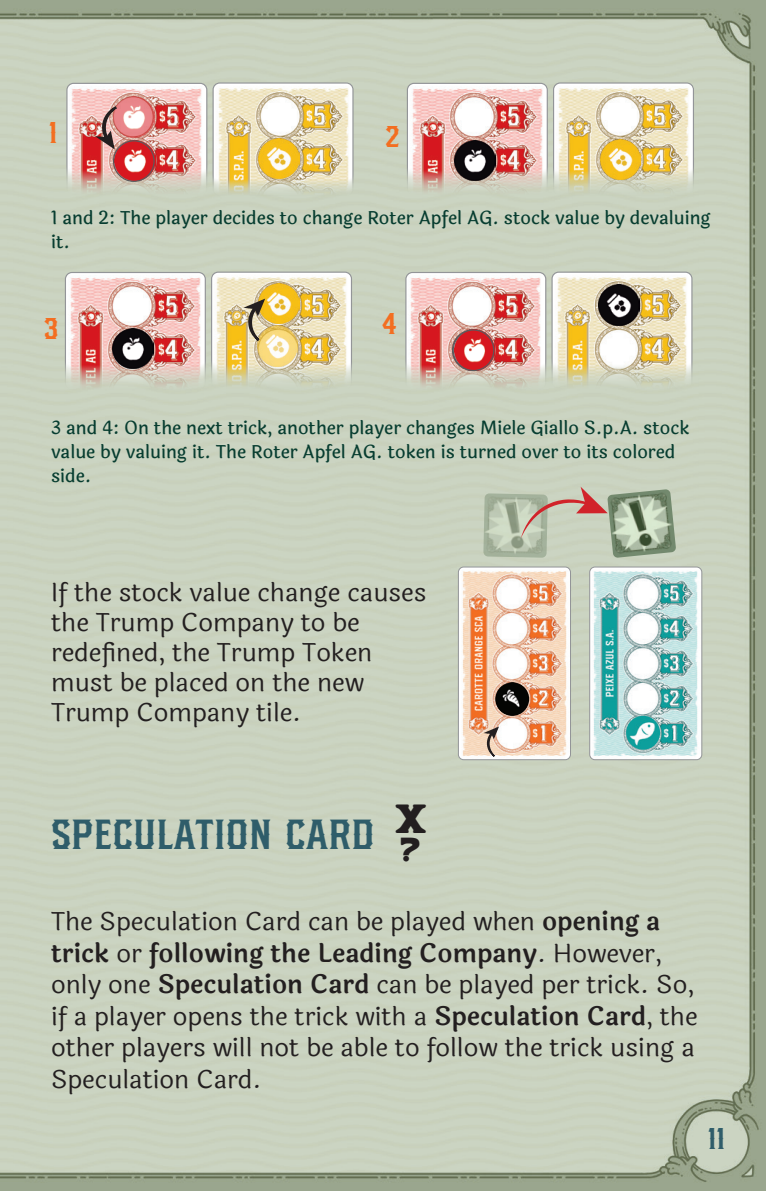
<style>
.page{position:relative;width:766px;height:1191px;background:#fff}
.page>*{position:absolute;margin:0;border:0;box-sizing:border-box;transform-origin:0 0}
.CORPO_DO_TEXTO{font:42px "S&S National Currency Regular";color:#2f5d6a}
.t1{font:40.8px "Dragon";color:#231f20}
.t2{font:32.4px "Dragon";color:#231f20}
.TÍTULO_2{font:30px "S&S National Currency Regular";color:#f36e21}
.t3{font:30px "S&S National Currency Regular";color:#2f5d6a}
.CORPO_DO_TEXTO-2{font:25.5px/31.5px "Luila";color:#231f20}
.EXEMPLO{font:500 18px/24px "Luila";color:#073d30}
.s1{font-weight:600}
</style>
<div class="page">
<img style="left:0;top:0;width:765px;height:1191px">
<img style="left:483px;top:493px;width:64px;height:65px">
<img style="left:67px;top:83px;width:140px;height:113px">
<div style="left:66px;top:83px;width:141px;height:113px;border:1px solid #939598;border-radius:7px"></div>
<img style="left:213px;top:83px;width:140px;height:113px">
<div style="left:212px;top:82px;width:141px;height:114px;border:1px solid #939598;border-radius:7px"></div>
<img style="left:114px;top:140px;width:41px;height:41px">
<div style="left:113px;top:140px;width:42px;height:42px;border:1px solid #5a5a5d;border-radius:50%"></div>
<img style="left:407px;top:83px;width:140px;height:113px">
<div style="left:406px;top:83px;width:141px;height:113px;border:1px solid #939598;border-radius:7px"></div>
<img style="left:553px;top:83px;width:140px;height:113px">
<div style="left:553px;top:82px;width:140px;height:114px;border:1px solid #939598;border-radius:7px"></div>
<img style="left:455px;top:140px;width:40px;height:41px">
<img style="left:600px;top:139px;width:40px;height:41px">
<img style="left:65px;top:272px;width:140px;height:118px">
<div style="left:65px;top:272px;width:141px;height:119px;border:1px solid #939598;border-radius:7px"></div>
<img style="left:211px;top:272px;width:140px;height:118px">
<div style="left:211px;top:271px;width:141px;height:120px;border:1px solid #939598;border-radius:7px"></div>
<img style="left:406px;top:272px;width:139px;height:118px">
<div style="left:405px;top:272px;width:141px;height:119px;border:1px solid #939598;border-radius:7px"></div>
<img style="left:552px;top:272px;width:139px;height:118px">
<div style="left:551px;top:271px;width:141px;height:120px;border:1px solid #939598;border-radius:7px"></div>
<img style="left:598px;top:285px;width:41px;height:40px">
<img style="left:113px;top:328px;width:40px;height:41px">
<img style="left:454px;top:329px;width:40px;height:41px">
<div style="left:452px;top:329px;width:42px;height:42px;border:1px solid #5a5a5d;border-radius:50%"></div>
<img style="left:607px;top:489px;width:69px;height:69px">
<img style="left:458px;top:567px;width:112px;height:192px">
<div style="left:458px;top:566px;width:112px;height:194px;border:1px solid #939598;border-radius:5px"></div>
<img style="left:589px;top:567px;width:112px;height:192px">
<div style="left:589px;top:566px;width:113px;height:194px;border:1px solid #939598;border-radius:5px"></div>
<img style="left:495px;top:682px;width:34px;height:34px;border-radius:17px">
<img style="left:626px;top:716px;width:34px;height:33px">
<svg style="left:520px;top:486px;width:87px;height:52px;background:#c6baa9"></svg>
<img style="left:113px;top:97px;width:41px;height:40px">
<svg style="left:91px;top:104px;width:28px;height:46px"></svg>
<img style="left:258px;top:138px;width:41px;height:41px">
<img style="left:258px;top:283px;width:41px;height:41px">
<img style="left:257px;top:326px;width:41px;height:40px">
<svg style="left:239px;top:298px;width:27px;height:45px"></svg>
<svg style="left:480px;top:726px;width:19px;height:32px"></svg>
<p class="TÍTULO_2" style="left:49px;top:114px;width:10px">1</p>
<p class="TÍTULO_2" style="left:385px;top:119px;width:16px">2</p>
<p class="EXEMPLO" style="left:51px;top:206px;width:661px">1 and 2: The player decides to change Roter Apfel AG. stock value by devaluing it.</p>
<p class="TÍTULO_2" style="left:44px;top:310px;width:17px">3</p>
<p class="TÍTULO_2" style="left:382px;top:306px;width:17px">4</p>
<p class="EXEMPLO" style="left:51px;top:416px;width:639px">3 and 4: On the next trick, another player changes Miele Giallo S.p.A. stock value by valuing it. The Roter Apfel AG. token is turned over to its colored side.</p>
<p class="CORPO_DO_TEXTO-2" style="left:51px;top:578px;width:377px;line-height:30px">If the stock value change causes the Trump Company to be redefined, the Trump Token must be placed on the new<br>Trump Company tile.</p>
<p class="CORPO_DO_TEXTO" style="left:51px;top:809px;width:325px">SPECULATION CARD</p>
<p class="t1" style="left:395px;top:790px;width:33px">X</p>
<p class="t2" style="left:399px;top:827px;width:23px">?</p>
<p class="CORPO_DO_TEXTO-2" style="left:51px;top:906px;width:647px">The Speculation Card can be played when <span class="s1">opening a trick</span> or <span class="s1">following the Leading Company</span>. However, only one <span class="s1">Speculation Card</span> can be played per trick. So, if a player opens the trick with a <span class="s1">Speculation Card</span>, the other players will not be able to follow the trick using a Speculation Card.</p>
<p class="t3" style="left:707px;top:1121px;width:19px">11</p>
</div>
